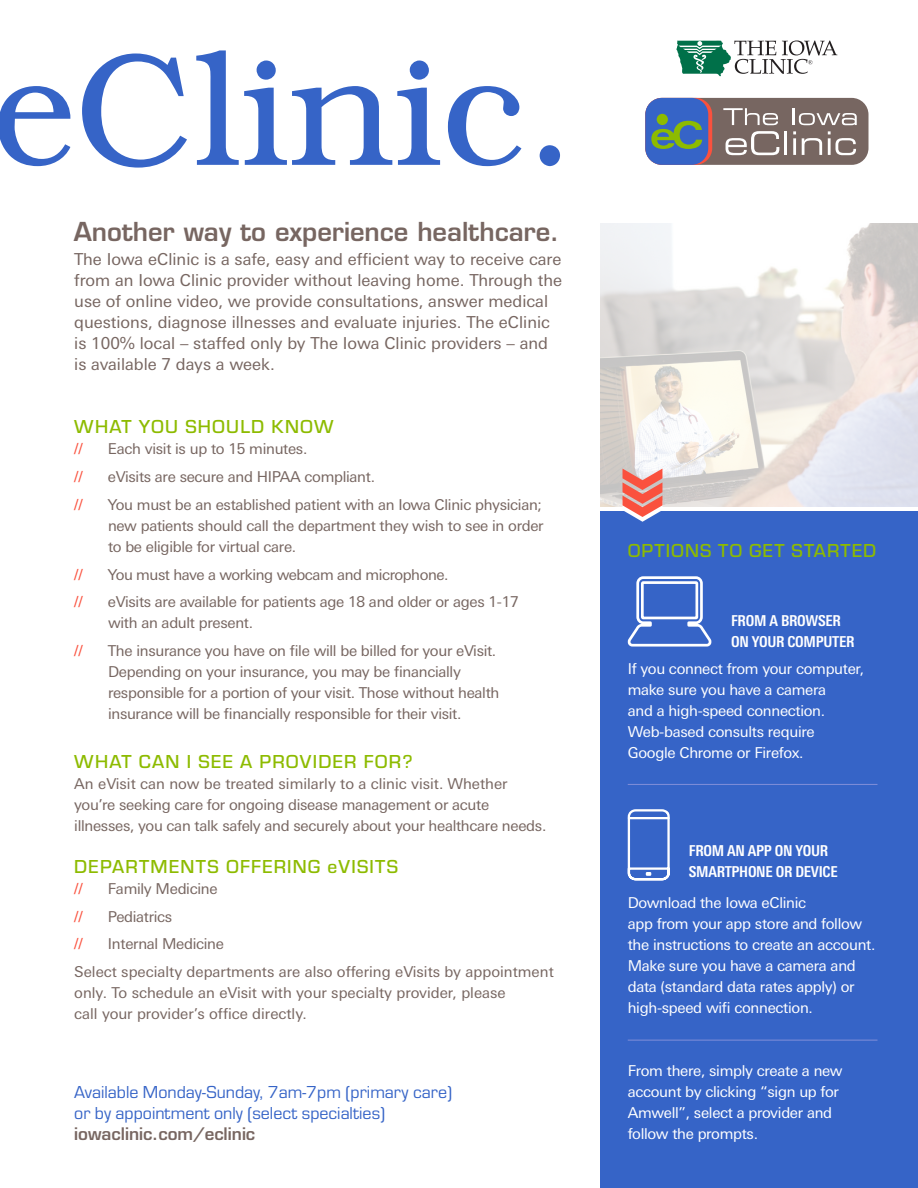
<style>
.page{position:relative;width:918px;height:1188px;background:#fff}
.page>*{position:absolute;margin:0;border:0;box-sizing:border-box;transform-origin:0 0}
.t1{font:300 159.6px "Bookman";color:#3664c7}
.t2{font:600 25.5px "Eurostile";color:#776661}
.t3{font:500 19.5px "Eurostile";letter-spacing:.06em;color:#8dbb00}
.t4{font:18px/21.6px "Eurostile";color:#3664c7}
.t5{font:600 16.95px "Eurostile";color:#776661}
.t6{font:16.5px/21px "Linotype Univers Basic";color:#776661}
.t7{font:15px/21px "Linotype Univers Basic";letter-spacing:-.02em;color:#776661}
.t8{font:15px/21px "Linotype Univers Basic";letter-spacing:-.02em;color:#fff}
.t9{font:15px/21px "Linotype Univers Basic";color:#776661}
.t10{font:700 condensed 15px/21px "Linotype Univers";letter-spacing:-.02em;color:#fff}
.t11{font:15px "Linotype Univers Basic";color:#fa513e}
</style>
<div class="page">
<svg style="left:676px;top:41px;width:161px;height:35px"></svg>
<div style="left:645px;top:98px;width:224px;height:67px;background:#776661;border-radius:17px"></div>
<svg style="left:645px;top:98px;width:67px;height:67px"></svg>
<svg style="left:723px;top:108px;width:55px;height:17px"></svg>
<svg style="left:793px;top:108px;width:64px;height:17px"></svg>
<svg style="left:726px;top:131px;width:53px;height:24px"></svg>
<hr style="left:784px;top:131px;width:3px;height:24px;background:#fff">
<hr style="left:793px;top:138px;width:3px;height:17px;background:#fff">
<svg style="left:802px;top:138px;width:20px;height:17px"></svg>
<svg style="left:828px;top:131px;width:28px;height:24px"></svg>
<div style="left:645px;top:98px;width:63px;height:67px;background:#3664c7;border-radius:17px"></div>
<svg style="left:651px;top:121px;width:51px;height:28px"></svg>
<div style="left:657px;top:114px;width:11px;height:11px;background:#8dbb00;border-radius:50%"></div>
<img style="left:601px;top:224px;width:317px;height:283px">
<div style="left:601px;top:512px;width:317px;height:676px;background:#3664c7"></div>
<svg style="left:623px;top:469px;width:39px;height:53px"></svg>
<svg style="left:627px;top:809px;width:43px;height:72px"></svg>
<svg style="left:627px;top:576px;width:85px;height:71px"></svg>
<hr style="left:628px;top:1040px;width:250px;height:1px;background:#818fd9">
<hr style="left:628px;top:784px;width:250px;height:1px;background:#818fd9">
<p class="t1" style="left:-8px;top:20px;width:585px">eClinic.</p>
<p class="t2" style="left:74px;top:216px;width:487px">Another way to experience healthcare.</p>
<p class="t6" style="left:74px;top:249px;width:489px">The Iowa eClinic is a safe, easy and efficient way to receive care from an Iowa Clinic provider without leaving home. Through the use of online video, we provide consultations, answer medical questions, diagnose illnesses and evaluate injuries. The eClinic is 100% local – staffed only by The Iowa Clinic providers – and is available 7 days a week.</p>
<p class="t3" style="left:74px;top:414px;width:261px">WHAT YOU SHOULD KNOW</p>
<p class="t11" style="left:74px;top:440px;width:10px">//</p>
<p class="t7" style="left:108px;top:439px;width:201px">Each visit is up to 15 minutes.</p>
<p class="t11" style="left:74px;top:468px;width:10px">//</p>
<p class="t7" style="left:108px;top:466px;width:269px">eVisits are secure and HIPAA compliant.</p>
<p class="t11" style="left:74px;top:496px;width:10px">//</p>
<p class="t7" style="left:108px;top:494px;width:437px;text-align:justify">You must be an established patient with an Iowa Clinic physician; new patients should call the department they wish to see in order to be eligible for virtual care.</p>
<p class="t11" style="left:74px;top:566px;width:10px">//</p>
<p class="t7" style="left:108px;top:564px;width:342px">You must have a working webcam and microphone.</p>
<p class="t11" style="left:74px;top:593px;width:10px">//</p>
<p class="t7" style="left:108px;top:592px;width:412px">eVisits are available for patients age 18 and older or ages 1-17 with an adult present.</p>
<p class="t11" style="left:74px;top:642px;width:10px">//</p>
<p class="t7" style="left:108px;top:640px;width:393px">The insurance you have on file will be billed for your eVisit.<br>Depending on your insurance, you may be financially responsible for a portion of your visit. Those without health insurance will be financially responsible for their visit.</p>
<p class="t3" style="left:74px;top:748px;width:340px">WHAT CAN I SEE A PROVIDER FOR?</p>
<p class="t7" style="left:74px;top:773px;width:474px">An eVisit can now be treated similarly to a clinic visit. Whether you’re seeking care for ongoing disease management or acute illnesses, you can talk safely and securely about your healthcare needs.</p>
<p class="t3" style="left:74px;top:853px;width:325px">DEPARTMENTS OFFERING eVISITS</p>
<p class="t11" style="left:74px;top:880px;width:10px">//</p>
<p class="t7" style="left:108px;top:878px;width:111px">Family Medicine</p>
<p class="t11" style="left:74px;top:908px;width:10px">//</p>
<p class="t7" style="left:108px;top:906px;width:66px">Pediatrics</p>
<p class="t11" style="left:74px;top:935px;width:10px">//</p>
<p class="t7" style="left:108px;top:934px;width:118px">Internal Medicine</p>
<p class="t9" style="left:74px;top:961px;width:481px">Select specialty departments are also offering eVisits by appointment only. To schedule an eVisit with your specialty provider, please<br>call your provider’s office directly.</p>
<p class="t4" style="left:74px;top:1080px;width:379px">Available Monday-Sunday, 7am-7pm (primary care) or by appointment only (select specialties)</p>
<p class="t5" style="left:74px;top:1123px;width:183px">iowaclinic.com/eclinic</p>
<p class="t3" style="left:628px;top:537px;width:250px">OPTIONS TO GET STARTED</p>
<p class="t10" style="left:731px;top:610px;width:125px">FROM A BROWSER<br>ON YOUR COMPUTER</p>
<p class="t8" style="left:628px;top:658px;width:238px">If you connect from your computer, make sure you have a camera<br>and a high-speed connection.<br>Web-based consults require<br>Google Chrome or Firefox.</p>
<p class="t10" style="left:689px;top:841px;width:150px">FROM AN APP ON YOUR<br>SMARTPHONE OR DEVICE</p>
<p class="t8" style="left:628px;top:892px;width:249px">Download the Iowa eClinic<br>app from your app store and follow the instructions to create an account.<br>Make sure you have a camera and data (standard data rates apply) or high-speed wifi connection.</p>
<p class="t8" style="left:628px;top:1060px;width:216px">From there, simply create a new account by clicking “sign up for<br>Amwell”, select a provider and follow the prompts.</p>
</div>
